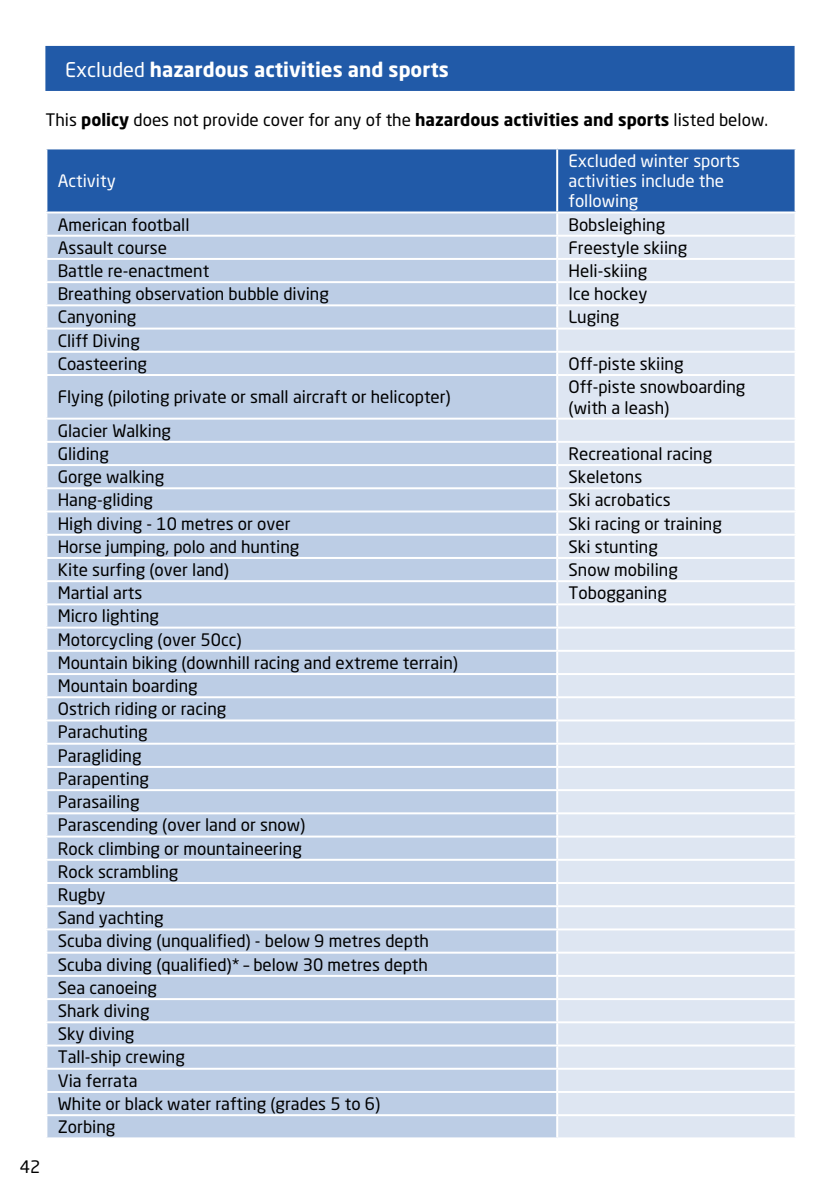
<style>
.page{position:relative;width:840px;height:1191px;background:#fff}
.page>*{position:absolute;margin:0;border:0;box-sizing:border-box;transform-origin:0 0}
.t1{font:700 20px "Neo Sans W1 G";color:#fff}
.t2{font:17px/23.2px "Neo Sans W1 G";color:#000}
.t3{font:17px/20.4px "Neo Sans W1 G";color:#fff}
.s1{font-weight:400}
.s2{font-weight:700}
</style>
<div class="page">
<div style="left:45px;top:46px;width:749px;height:45px;background:#215aa8"></div>
<div style="left:47px;top:149px;width:747px;height:62px;background:#215aa8"></div>
<div style="left:47px;top:213px;width:509px;height:924px;background:#bccde5"></div>
<div style="left:558px;top:213px;width:236px;height:924px;background:#dee6f2"></div>
<hr style="left:556px;top:149px;width:2px;height:62px;background:#fff">
<hr style="left:45px;top:235px;width:512px;height:2px;background:#fff">
<hr style="left:557px;top:235px;width:239px;height:2px;background:#fff">
<hr style="left:45px;top:258px;width:512px;height:2px;background:#fff">
<hr style="left:557px;top:258px;width:239px;height:2px;background:#fff">
<hr style="left:45px;top:281px;width:512px;height:2px;background:#fff">
<hr style="left:557px;top:281px;width:239px;height:2px;background:#fff">
<hr style="left:45px;top:304px;width:512px;height:2px;background:#fff">
<hr style="left:557px;top:304px;width:239px;height:2px;background:#fff">
<hr style="left:45px;top:327px;width:512px;height:2px;background:#fff">
<hr style="left:557px;top:327px;width:239px;height:2px;background:#fff">
<hr style="left:45px;top:351px;width:512px;height:2px;background:#fff">
<hr style="left:557px;top:351px;width:239px;height:2px;background:#fff">
<hr style="left:45px;top:374px;width:512px;height:2px;background:#fff">
<hr style="left:557px;top:374px;width:239px;height:2px;background:#fff">
<hr style="left:45px;top:417px;width:512px;height:2px;background:#fff">
<hr style="left:557px;top:417px;width:239px;height:2px;background:#fff">
<hr style="left:45px;top:441px;width:512px;height:2px;background:#fff">
<hr style="left:557px;top:441px;width:239px;height:2px;background:#fff">
<hr style="left:45px;top:464px;width:512px;height:2px;background:#fff">
<hr style="left:557px;top:464px;width:239px;height:2px;background:#fff">
<hr style="left:45px;top:487px;width:512px;height:2px;background:#fff">
<hr style="left:557px;top:487px;width:239px;height:2px;background:#fff">
<hr style="left:45px;top:510px;width:512px;height:2px;background:#fff">
<hr style="left:557px;top:510px;width:239px;height:2px;background:#fff">
<hr style="left:45px;top:534px;width:512px;height:2px;background:#fff">
<hr style="left:557px;top:534px;width:239px;height:2px;background:#fff">
<hr style="left:45px;top:557px;width:512px;height:2px;background:#fff">
<hr style="left:557px;top:557px;width:239px;height:2px;background:#fff">
<hr style="left:45px;top:580px;width:512px;height:2px;background:#fff">
<hr style="left:557px;top:580px;width:239px;height:2px;background:#fff">
<hr style="left:45px;top:603px;width:512px;height:2px;background:#fff">
<hr style="left:557px;top:603px;width:239px;height:2px;background:#fff">
<hr style="left:45px;top:626px;width:512px;height:2px;background:#fff">
<hr style="left:557px;top:626px;width:239px;height:2px;background:#fff">
<hr style="left:45px;top:650px;width:512px;height:2px;background:#fff">
<hr style="left:557px;top:650px;width:239px;height:2px;background:#fff">
<hr style="left:45px;top:673px;width:512px;height:2px;background:#fff">
<hr style="left:557px;top:673px;width:239px;height:2px;background:#fff">
<hr style="left:45px;top:696px;width:512px;height:2px;background:#fff">
<hr style="left:557px;top:696px;width:239px;height:2px;background:#fff">
<hr style="left:45px;top:719px;width:512px;height:2px;background:#fff">
<hr style="left:557px;top:719px;width:239px;height:2px;background:#fff">
<hr style="left:45px;top:742px;width:512px;height:2px;background:#fff">
<hr style="left:557px;top:742px;width:239px;height:2px;background:#fff">
<hr style="left:45px;top:766px;width:512px;height:2px;background:#fff">
<hr style="left:557px;top:766px;width:239px;height:2px;background:#fff">
<hr style="left:45px;top:789px;width:512px;height:2px;background:#fff">
<hr style="left:557px;top:789px;width:239px;height:2px;background:#fff">
<hr style="left:45px;top:812px;width:512px;height:2px;background:#fff">
<hr style="left:557px;top:812px;width:239px;height:2px;background:#fff">
<hr style="left:45px;top:835px;width:512px;height:2px;background:#fff">
<hr style="left:557px;top:835px;width:239px;height:2px;background:#fff">
<hr style="left:45px;top:858px;width:512px;height:2px;background:#fff">
<hr style="left:557px;top:858px;width:239px;height:2px;background:#fff">
<hr style="left:45px;top:882px;width:512px;height:2px;background:#fff">
<hr style="left:557px;top:882px;width:239px;height:2px;background:#fff">
<hr style="left:45px;top:905px;width:512px;height:2px;background:#fff">
<hr style="left:557px;top:905px;width:239px;height:2px;background:#fff">
<hr style="left:45px;top:928px;width:512px;height:2px;background:#fff">
<hr style="left:557px;top:928px;width:239px;height:2px;background:#fff">
<hr style="left:45px;top:951px;width:512px;height:2px;background:#fff">
<hr style="left:557px;top:951px;width:239px;height:2px;background:#fff">
<hr style="left:45px;top:975px;width:512px;height:2px;background:#fff">
<hr style="left:557px;top:975px;width:239px;height:2px;background:#fff">
<hr style="left:45px;top:998px;width:512px;height:2px;background:#fff">
<hr style="left:557px;top:998px;width:239px;height:2px;background:#fff">
<hr style="left:45px;top:1021px;width:512px;height:2px;background:#fff">
<hr style="left:557px;top:1021px;width:239px;height:2px;background:#fff">
<hr style="left:45px;top:1044px;width:512px;height:2px;background:#fff">
<hr style="left:557px;top:1044px;width:239px;height:2px;background:#fff">
<hr style="left:45px;top:1067px;width:512px;height:2px;background:#fff">
<hr style="left:557px;top:1067px;width:239px;height:2px;background:#fff">
<hr style="left:45px;top:1091px;width:512px;height:2px;background:#fff">
<hr style="left:557px;top:1091px;width:239px;height:2px;background:#fff">
<hr style="left:45px;top:1114px;width:512px;height:2px;background:#fff">
<hr style="left:557px;top:1114px;width:239px;height:2px;background:#fff">
<p class="t1" style="left:65px;top:56px;width:385px"><span class="s1">Excluded</span> hazardous activities and sports</p>
<p class="t2" style="left:45px;top:108px;width:723px">This <span class="s2">policy</span> does not provide cover for any of the <span class="s2">hazardous activities and sports</span> listed below.</p>
<p class="t3" style="left:58px;top:170px;width:60px">Activity</p>
<p class="t3" style="left:568px;top:150px;width:173px">Excluded winter sports activities include the following</p>
<p class="t2" style="left:58px;top:212px;width:133px">American football</p>
<p class="t2" style="left:568px;top:212px;width:98px">Bobsleighing</p>
<p class="t2" style="left:58px;top:236px;width:111px">Assault course</p>
<p class="t2" style="left:568px;top:236px;width:120px">Freestyle skiing</p>
<p class="t2" style="left:58px;top:259px;width:153px">Battle re-enactment</p>
<p class="t2" style="left:568px;top:259px;width:80px">Heli-skiing</p>
<p class="t2" style="left:58px;top:282px;width:272px">Breathing observation bubble diving</p>
<p class="t2" style="left:568px;top:282px;width:80px">Ice hockey</p>
<p class="t2" style="left:58px;top:305px;width:80px">Canyoning</p>
<p class="t2" style="left:568px;top:305px;width:52px">Luging</p>
<p class="t2" style="left:58px;top:328px;width:91px">Cliff Diving<br>Coasteering</p>
<p class="t2" style="left:568px;top:352px;width:116px">Off-piste skiing</p>
<p class="t2" style="left:58px;top:385px;width:394px">Flying (piloting private or small aircraft or helicopter)</p>
<p class="t2" style="left:568px;top:376px;width:178px;line-height:20.4px">Off-piste snowboarding (with a leash)</p>
<p class="t2" style="left:58px;top:418px;width:115px">Glacier Walking<br>Gliding</p>
<p class="t2" style="left:568px;top:442px;width:145px">Recreational racing</p>
<p class="t2" style="left:20px;top:1154px;width:22px">42</p>
<p class="t2" style="left:58px;top:465px;width:108px">Gorge walking</p>
<p class="t2" style="left:568px;top:465px;width:75px">Skeletons</p>
<p class="t2" style="left:58px;top:488px;width:97px">Hang-gliding</p>
<p class="t2" style="left:568px;top:488px;width:104px">Ski acrobatics</p>
<p class="t2" style="left:58px;top:511px;width:234px">High diving - 10 metres or over</p>
<p class="t2" style="left:568px;top:511px;width:155px">Ski racing or training</p>
<p class="t2" style="left:58px;top:534px;width:243px">Horse jumping, polo and hunting</p>
<p class="t2" style="left:568px;top:534px;width:91px">Ski stunting</p>
<p class="t2" style="left:58px;top:558px;width:173px">Kite surfing (over land)</p>
<p class="t2" style="left:568px;top:558px;width:111px">Snow mobiling</p>
<p class="t2" style="left:58px;top:581px;width:86px">Martial arts</p>
<p class="t2" style="left:568px;top:581px;width:100px">Tobogganing</p>
<p class="t2" style="left:58px;top:604px;width:401px">Micro lighting<br>Motorcycling (over 50cc)<br>Mountain biking (downhill racing and extreme terrain)<br>Mountain boarding<br>Ostrich riding or racing<br>Parachuting<br>Paragliding<br>Parapenting<br>Parasailing<br>Parascending (over land or snow)<br>Rock climbing or mountaineering<br>Rock scrambling<br>Rugby<br>Sand yachting<br>Scuba diving (unqualified) - below 9 metres depth<br>Scuba diving (qualified)* – below 30 metres depth<br>Sea canoeing<br>Shark diving<br>Sky diving<br>Tall-ship crewing<br>Via ferrata<br>White or black water rafting (grades 5 to 6)<br>Zorbing</p>
</div>
